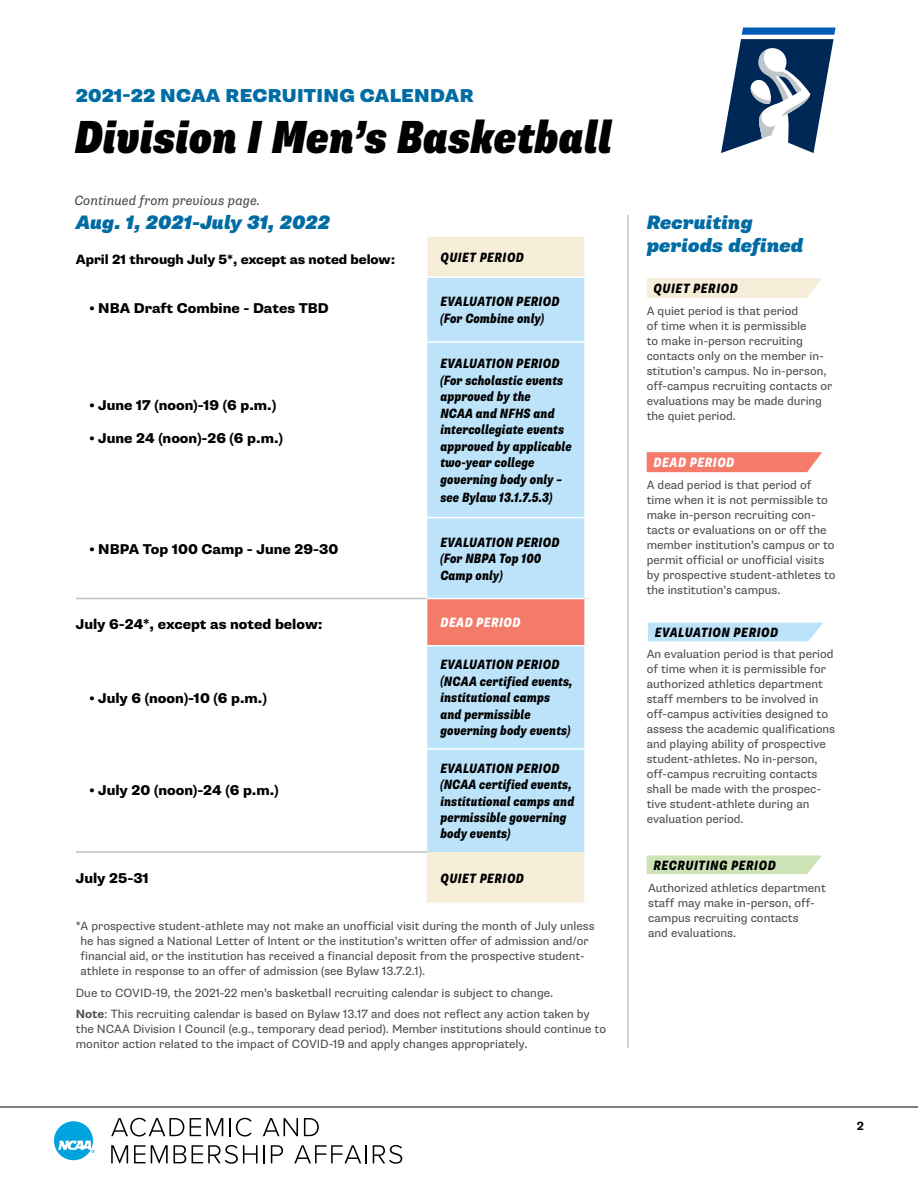
<style>
.page{position:relative;width:918px;height:1188px;background:#fff}
.page>*{position:absolute;margin:0;border:0;box-sizing:border-box;transform-origin:0 0}
.t1{font:italic 900 condensed 46.5px "Supria Sans";letter-spacing:-.005em;color:#000}
.t2{font:italic 900 19.5px/22.5px "Supria Sans";color:#006ca3}
.t3{font:900 18.75px "Supria Sans";letter-spacing:.015em;color:#006ca3}
.t4{font:800 14.25px "Supria Sans";color:#000}
.t5{font:italic 800 condensed 13.5px/16.5px "Supria Sans";color:#000}
.t6{font:italic 800 condensed 13.5px "Supria Sans";letter-spacing:.035em;color:#000}
.t7{font:800 13.5px "Supria Sans";letter-spacing:-.005em;color:#000}
.t8{font:italic 13.5px "Supria Sans";color:#4d4d4f}
.t9{font:italic 800 condensed 13.5px "Supria Sans";letter-spacing:.03em;color:#000}
.t10{font:italic 800 condensed 13.5px "Supria Sans";letter-spacing:.03em;color:#fff}
.t11{font:12px/15px "Supria Sans";color:#4d4d4f}
.t12{font:700 12px "Supria Sans";color:#000}
.s1{font-weight:700}
</style>
<div class="page">
<hr style="left:0;top:1107px;width:918px;height:1px;background:#000">
<svg style="left:111px;top:1118px;width:73px;height:19px"></svg>
<svg style="left:190px;top:1118px;width:33px;height:18px"></svg>
<svg style="left:229px;top:1118px;width:23px;height:19px"></svg>
<svg style="left:263px;top:1118px;width:35px;height:18px"></svg>
<svg style="left:304px;top:1118px;width:15px;height:18px"></svg>
<svg style="left:111px;top:1145px;width:17px;height:18px"></svg>
<svg style="left:134px;top:1145px;width:34px;height:18px"></svg>
<svg style="left:174px;top:1145px;width:12px;height:18px"></svg>
<svg style="left:192px;top:1145px;width:73px;height:19px"></svg>
<svg style="left:271px;top:1145px;width:12px;height:18px"></svg>
<svg style="left:294px;top:1145px;width:73px;height:18px"></svg>
<svg style="left:373px;top:1145px;width:29px;height:19px"></svg>
<svg style="left:54px;top:1121px;width:41px;height:39px"></svg>
<div style="left:427px;top:237px;width:157px;height:665px;background:#f6eed9"></div>
<div style="left:427px;top:278px;width:157px;height:320px;background:#bce3f9"></div>
<div style="left:427px;top:599px;width:162px;height:47px;background:#f47b6a"></div>
<div style="left:427px;top:647px;width:157px;height:205px;background:#bce3f9"></div>
<div style="left:584px;top:599px;width:9px;height:47px;background:#fff"></div>
<hr style="left:76px;top:598px;width:350px;height:1px;background:#bfc1c1">
<hr style="left:427px;top:645px;width:157px;height:2px;background:#fff">
<hr style="left:427px;top:748px;width:157px;height:2px;background:#fff">
<hr style="left:427px;top:341px;width:157px;height:2px;background:#fff">
<hr style="left:427px;top:517px;width:157px;height:1px;background:#fff">
<hr style="left:427px;top:598px;width:157px;height:1px;background:#fff">
<hr style="left:427px;top:276px;width:157px;height:2px;background:#fff">
<hr style="left:76px;top:851px;width:351px;height:2px;background:#bfc1c1">
<svg style="left:647px;top:452px;width:175px;height:20px;background:#f48171"></svg>
<div style="left:647px;top:278px;width:175px;height:20px;background:#f6eed9"></div>
<svg style="left:647px;top:855px;width:175px;height:19px;background:#cfe5b9"></svg>
<div style="left:648px;top:623px;width:175px;height:18px;background:#bce3f9"></div>
<hr style="left:628px;top:215px;width:1px;height:833px;background:#a9abac">
<svg style="left:721px;top:27px;width:115px;height:126px"></svg>
<h3 class="t3" style="left:76px;top:84px;width:399px">2021-22 NCAA RECRUITING CALENDAR</h3>
<h1 class="t1" style="left:74px;top:108px;width:540px">Division I Men’s Basketball</h1>
<p class="t8" style="left:74px;top:193px;width:187px">Continued from previous page.</p>
<h2 class="t2" style="left:76px;top:212px;width:256px">Aug. 1, 2021-July 31, 2022</h2>
<p class="t7" style="left:76px;top:251px;width:321px">April 21 through July 5*, except as noted below:</p>
<p class="t4" style="left:89px;top:299px;width:241px">• NBA Draft Combine - Dates TBD</p>
<p class="t4" style="left:89px;top:396px;width:188px">• June 17 (noon)-19 (6 p.m.)</p>
<p class="t4" style="left:89px;top:429px;width:195px">• June 24 (noon)-26 (6 p.m.)</p>
<p class="t4" style="left:89px;top:540px;width:251px">• NBPA Top 100 Camp - June 29-30</p>
<p class="t4" style="left:76px;top:616px;width:248px">July 6-24*, except as noted below:</p>
<p class="t4" style="left:89px;top:689px;width:179px">• July 6 (noon)-10 (6 p.m.)</p>
<p class="t4" style="left:89px;top:782px;width:191px">• July 20 (noon)-24 (6 p.m.)</p>
<p class="t9" style="left:440px;top:249px;width:85px">QUIET PERIOD</p>
<p class="t5" style="left:440px;top:294px;width:121px">EVALUATION PERIOD (For Combine only)</p>
<p class="t5" style="left:440px;top:356px;width:133px">EVALUATION PERIOD (For scholastic events approved by the<br>NCAA and NFHS and intercollegiate events approved by applicable two-year college governing body only –</p>
<p class="t5" style="left:440px;top:489px;width:114px">see Bylaw 13.1.7.5.3)</p>
<p class="t5" style="left:440px;top:534px;width:121px">EVALUATION PERIOD (For NBPA Top 100<br>Camp only)</p>
<p class="t10" style="left:440px;top:614px;width:82px">DEAD PERIOD</p>
<p class="t5" style="left:440px;top:657px;width:134px">EVALUATION PERIOD (NCAA certified events, institutional camps and permissible governing body events)</p>
<p class="t5" style="left:440px;top:760px;width:136px">EVALUATION PERIOD (NCAA certified events, institutional camps and permissible governing body events)</p>
<p class="t4" style="left:76px;top:869px;width:75px">July 25-31</p>
<p class="t9" style="left:440px;top:870px;width:85px">QUIET PERIOD</p>
<p class="t11" style="left:80px;top:919px;width:516px;text-indent:-5px">*A prospective student-athlete may not make an unofficial visit during the month of July unless he has signed a National Letter of Intent or the institution’s written offer of admission and/or financial aid, or the institution has received a financial deposit from the prospective student&shy;athlete in response to an offer of admission (see Bylaw 13.7.2.1).</p>
<p class="t11" style="left:76px;top:982px;width:515px;line-height:21.8px">Due to COVID-19, the 2021-22 men’s basketball recruiting calendar is subject to change.<br><span class="s1">Note</span>: This recruiting calendar is based on Bylaw 13.17 and does not reflect any action taken by</p>
<p class="t11" style="left:76px;top:1022px;width:532px">the NCAA Division I Council (e.g., temporary dead period). Member institutions should continue to monitor action related to the impact of COVID-19 and apply changes appropriately.</p>
<h2 class="t2" style="left:647px;top:212px;width:158px">Recruiting periods defined</h2>
<p class="t6" style="left:654px;top:280px;width:86px">QUIET PERIOD</p>
<p class="t11" style="left:647px;top:303px;width:187px">A quiet period is that period<br>of time when it is permissible<br>to make in-person recruiting contacts only on the member in&shy;stitution’s campus. No in-person, off-campus recruiting contacts or evaluations may be made during the quiet period.</p>
<p class="t10" style="left:654px;top:454px;width:82px">DEAD PERIOD</p>
<p class="t11" style="left:647px;top:478px;width:190px">A dead period is that period of time when it is not permissible to make in-person recruiting con&shy;tacts or evaluations on or off the member institution’s campus or to permit official or unofficial visits by prospective student-athletes to the institution’s campus.</p>
<p class="t6" style="left:655px;top:624px;width:125px">EVALUATION PERIOD</p>
<p class="t11" style="left:647px;top:647px;width:190px">An evaluation period is that period of time when it is permissible for authorized athletics department staff members to be involved in off-campus activities designed to assess the academic qualifications and playing ability of prospective student-athletes. No in-person, off-campus recruiting contacts shall be made with the prospec&shy;tive student-athlete during an evaluation period.</p>
<p class="t6" style="left:654px;top:857px;width:124px">RECRUITING PERIOD</p>
<p class="t11" style="left:648px;top:881px;width:179px">Authorized athletics department staff may make in-person, off&shy;campus recruiting contacts<br>and evaluations.</p>
<p class="t12" style="left:857px;top:1118px;width:9px">2</p>
</div>
